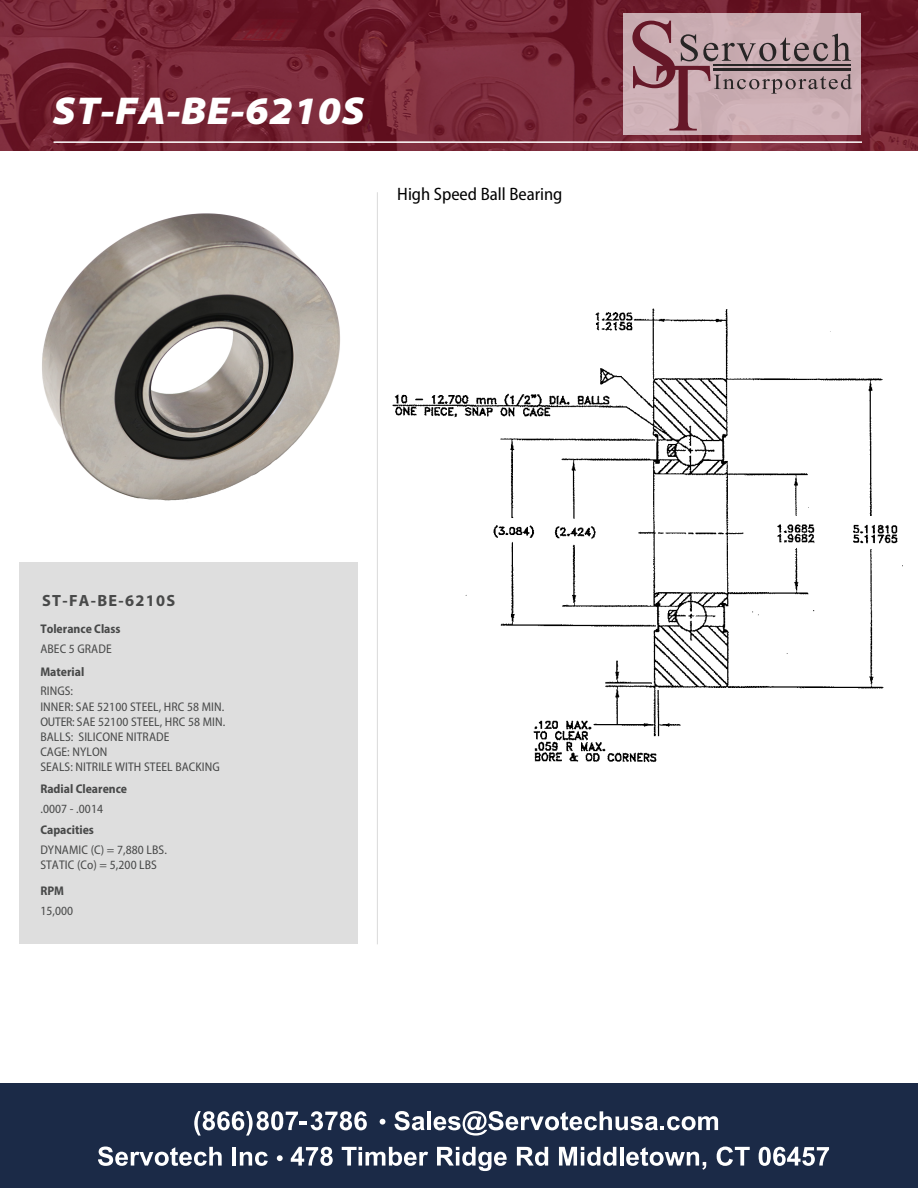
<style>
.page{position:relative;width:918px;height:1188px;background:#fff}
.page>*{position:absolute;margin:0;border:0;box-sizing:border-box;transform-origin:0 0}
.t1{font:italic 900 semi-expanded 39px "Myriad Pro";letter-spacing:.02em;color:#fff}
.t2{font:semi-condensed 18px "Myriad Pro";color:#000}
.t3{font:700 16.35px "Myriad Pro";letter-spacing:.08em;color:#484949}
.t4{font:semi-condensed 12.6px/15.1px "Myriad Pro";letter-spacing:.005em;color:#484949}
.t5{font:700 semi-condensed 12.6px "Myriad Pro";color:#484949}
</style>
<div class="page">
<img style="left:0;top:1px;width:918px;height:150px">
<hr style="left:54px;top:141px;width:808px;height:2px;background:#fff">
<hr style="left:377px;top:192px;width:1px;height:752px;background:#dedede">
<div style="left:624px;top:14px;width:237px;height:121px;background:#cbadb3"></div>
<svg style="left:632px;top:21px;width:220px;height:110px"></svg>
<div style="left:0;top:1083px;width:918px;height:105px;background:#1b2a47"></div>
<div style="left:19px;top:562px;width:339px;height:382px;background:#dedede"></div>
<svg style="left:194px;top:1111px;width:173px;height:25px"></svg>
<svg style="left:394px;top:1111px;width:31px;height:19px"></svg>
<hr style="left:427px;top:1111px;width:4px;height:19px;background:#fff">
<svg style="left:434px;top:1111px;width:284px;height:25px"></svg>
<svg style="left:98px;top:1147px;width:124px;height:19px"></svg>
<hr style="left:232px;top:1147px;width:4px;height:19px;background:#fff">
<svg style="left:240px;top:1152px;width:28px;height:14px"></svg>
<svg style="left:291px;top:1147px;width:42px;height:19px"></svg>
<svg style="left:342px;top:1147px;width:86px;height:19px"></svg>
<svg style="left:437px;top:1147px;width:70px;height:24px"></svg>
<svg style="left:517px;top:1147px;width:31px;height:19px"></svg>
<svg style="left:559px;top:1147px;width:57px;height:19px"></svg>
<hr style="left:620px;top:1147px;width:4px;height:19px;background:#fff">
<svg style="left:626px;top:1147px;width:80px;height:23px"></svg>
<svg style="left:717px;top:1147px;width:33px;height:19px"></svg>
<svg style="left:759px;top:1147px;width:70px;height:19px"></svg>
<svg style="left:380px;top:1119px;width:5px;height:6px"></svg>
<svg style="left:277px;top:1155px;width:6px;height:6px"></svg>
<img style="left:392px;top:308px;width:511px;height:455px">
<img style="left:42px;top:213px;width:298px;height:288px">
<h1 class="t1" style="left:53px;top:85px;width:313px">ST-FA-BE-6210S</h1>
<h2 class="t2" style="left:397px;top:183px;width:167px">High Speed Ball Bearing</h2>
<p class="t3" style="left:42px;top:590px;width:135px">ST-FA-BE-6210S</p>
<p class="t5" style="left:40px;top:621px;width:82px">Tolerance Class</p>
<p class="t4" style="left:40px;top:641px;width:73px">ABEC 5 GRADE</p>
<p class="t5" style="left:40px;top:663px;width:46px">Material</p>
<p class="t4" style="left:40px;top:683px;width:187px">RINGS:<br>INNER: SAE 52100 STEEL, HRC 58 MIN.<br>OUTER: SAE 52100 STEEL, HRC 58 MIN.<br>BALLS: SILICONE NITRADE<br>CAGE: NYLON<br>SEALS: NITRILE WITH STEEL BACKING</p>
<p class="t5" style="left:40px;top:781px;width:88px">Radial Clearence</p>
<p class="t4" style="left:40px;top:801px;width:64px">.0007 - .0014</p>
<p class="t5" style="left:40px;top:822px;width:55px">Capacities</p>
<p class="t4" style="left:40px;top:842px;width:128px">DYNAMIC (C) = 7,880 LBS.<br>STATIC (Co) = 5,200 LBS</p>
<p class="t5" style="left:40px;top:882px;width:25px">RPM</p>
<p class="t4" style="left:40px;top:903px;width:34px">15,000</p>
</div>
